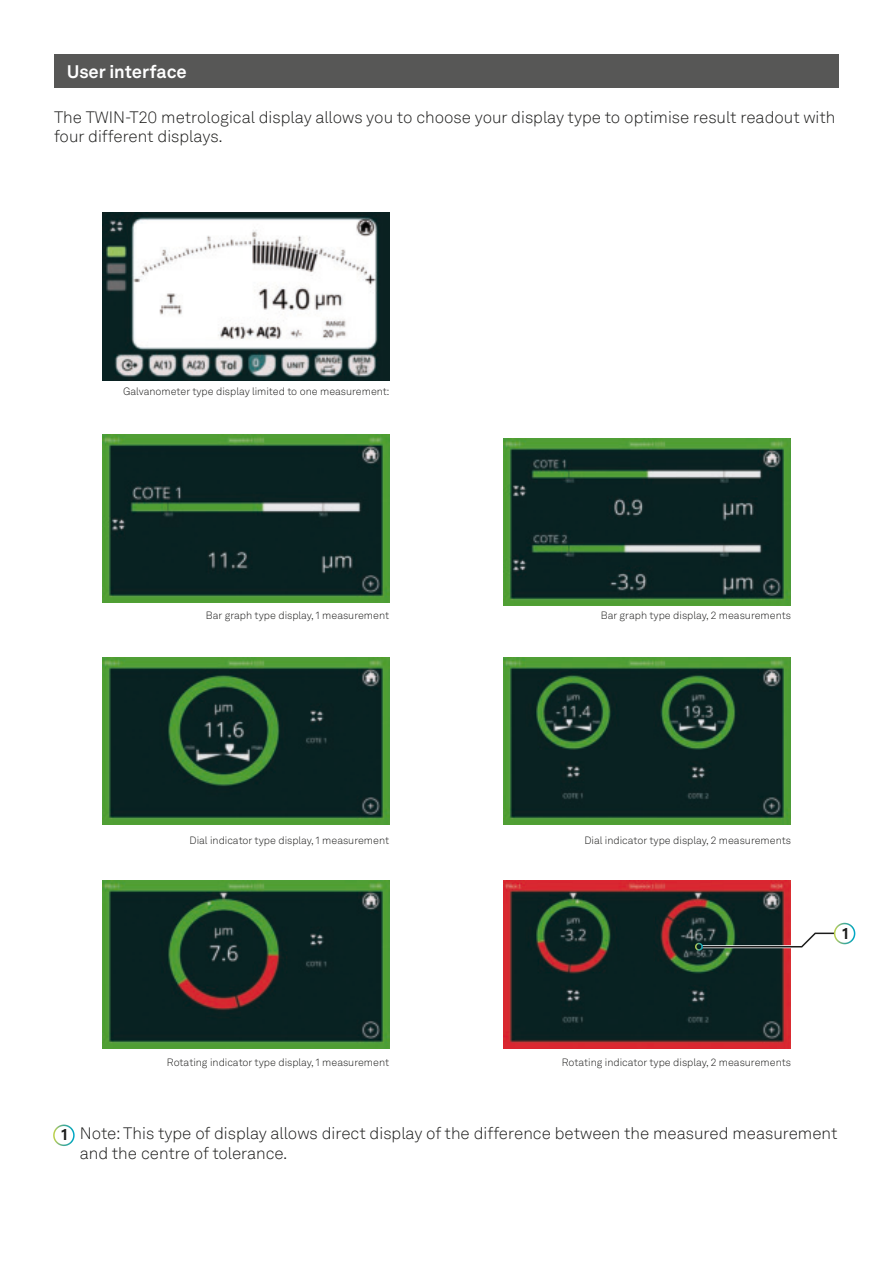
<style>
.page{position:relative;width:893px;height:1263px;background:#fff}
.page>*{position:absolute;margin:0;border:0;box-sizing:border-box;transform-origin:0 0}
.t1{font:700 18px "Hexagon Akkurat";color:#fff}
.t2{font:300 16.5px/19.8px "Hexagon Akkurat TT";color:#1c1c1b}
.t3{font:700 15px "Malgun Gothic";color:#1c1c1b}
.t4{font:300 10.5px "Hexagon Akkurat";color:#1c1c1b}
</style>
<div class="page">
<img style="left:504px;top:881px;width:286px;height:168px">
<img style="left:102px;top:213px;width:287px;height:168px">
<img style="left:102px;top:435px;width:287px;height:168px">
<img style="left:504px;top:438px;width:286px;height:168px">
<img style="left:102px;top:881px;width:287px;height:168px">
<img style="left:102px;top:657px;width:287px;height:168px">
<img style="left:504px;top:657px;width:286px;height:168px">
<svg style="left:699px;top:930px;width:138px;height:20px"></svg>
<div style="left:834px;top:923px;width:21px;height:21px;border:2px solid #fff;border-radius:50%"></div>
<div style="left:53px;top:1124px;width:22px;height:22px;border:2px solid #fff;border-radius:50%"></div>
<div style="left:695px;top:943px;width:8px;height:7px;border:2px solid #fff;border-radius:50%"></div>
<div style="left:54px;top:54px;width:785px;height:34px;background:#575756"></div>
<h1 class="t1" style="left:67px;top:65px;width:122px">User interface</h1>
<h2 class="t2" style="left:54px;top:109px;width:783px">The TWIN-T20 metrological display allows you to choose your display type to optimise result readout with four different displays.</h2>
<p class="t4" style="left:123px;top:387px;width:268px">Galvanometer type display limited to one measurement:</p>
<p class="t4" style="left:206px;top:611px;width:185px">Bar graph type display, 1 measurement</p>
<p class="t4" style="left:601px;top:611px;width:192px">Bar graph type display, 2 measurements</p>
<p class="t4" style="left:190px;top:836px;width:201px">Dial indicator type display, 1 measurement</p>
<p class="t4" style="left:584px;top:836px;width:208px">Dial indicator type display, 2 measurements</p>
<h3 class="t3" style="left:841px;top:924px;width:10px">1</h3>
<p class="t4" style="left:167px;top:1058px;width:224px">Rotating indicator type display, 1 measurement</p>
<p class="t4" style="left:562px;top:1058px;width:231px">Rotating indicator type display, 2 measurements</p>
<h3 class="t3" style="left:60px;top:1126px;width:10px">1</h3>
<h2 class="t2" style="left:80px;top:1125px;width:759px">Note: This type of display allows direct display of the difference between the measured measurement and the centre of tolerance.</h2>
</div>
